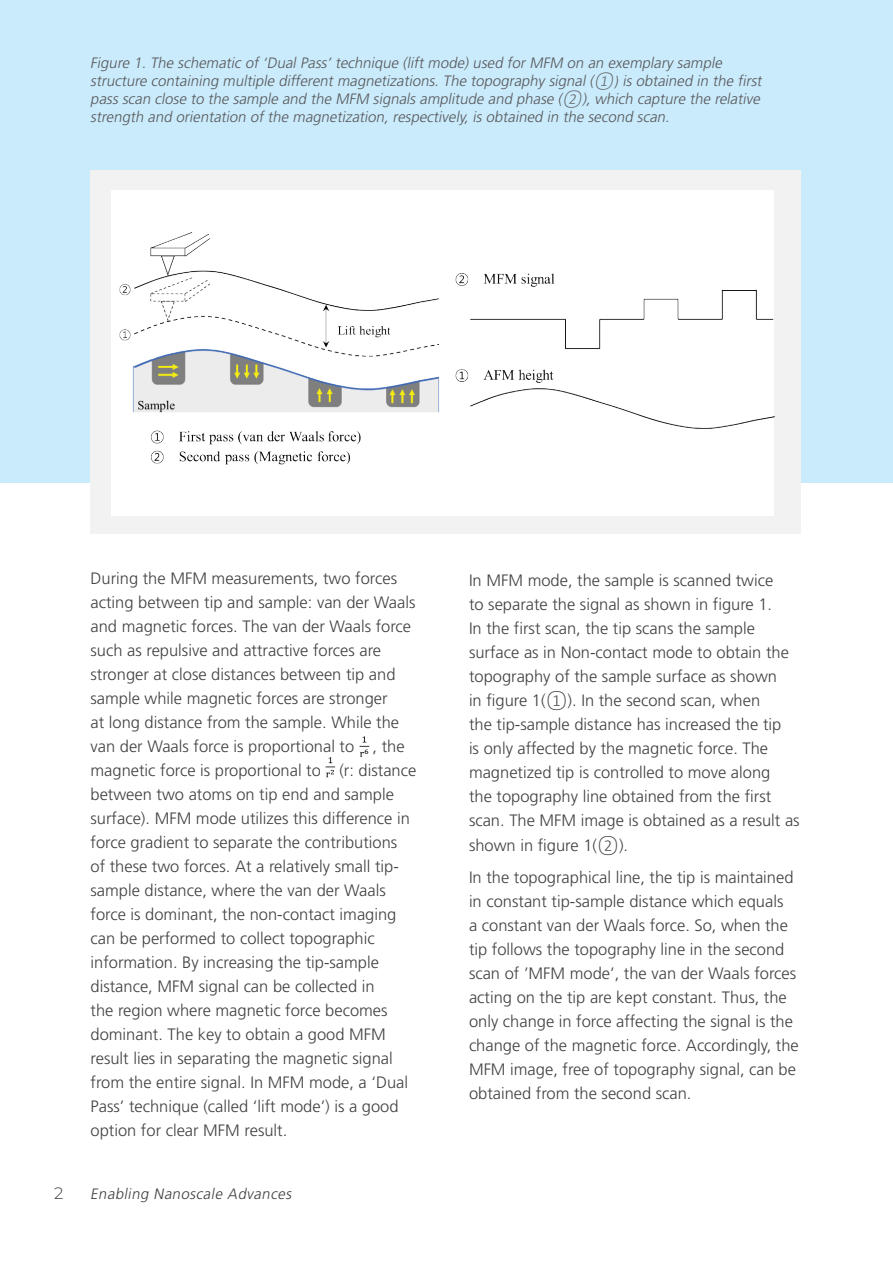
<style>
.page{position:relative;width:893px;height:1263px;background:#fff}
.page>*{position:absolute;margin:0;border:0;box-sizing:border-box;transform-origin:0 0}
.BT{font:300 16.5px/24px "Frutiger LT Std";color:#414142}
.t1{font:300 16.5px "Montserrat";color:#414142}
.t2{font:italic 300 15px/18px "Frutiger LT Std";color:#58595b}
.t3{font:italic 300 15px "Frutiger LT Std";color:#414142}
.s1{font-family:"Calibri"}
</style>
<div class="page">
<div style="left:0;top:0;width:893px;height:482px;background:#caebfc"></div>
<div style="left:91px;top:170px;width:710px;height:364px;background:#f2f2f3"></div>
<div style="left:112px;top:191px;width:662px;height:325px;background:#fff"></div>
<img style="left:119px;top:233px;width:655px;height:232px">
<img style="left:359px;top:736px;width:11px;height:21px">
<img style="left:325px;top:757px;width:11px;height:21px">
<p class="t2" style="left:90px;top:54px;width:676px">Figure 1. The schematic of ‘Dual Pass’ technique (lift mode) used for MFM on an exemplary sample structure containing multiple different magnetizations. The topography signal (<span class="s1">①)</span> is obtained in the first pass scan close to the sample and the MFM signals amplitude and phase (<span class="s1">②</span>), which capture the relative strength and orientation of the magnetization, respectively, is obtained in the second scan.</p>
<p class="BT" style="left:91px;top:566px;width:327px">During the MFM measurements, two forces acting between tip and sample: van der Waals and magnetic forces. The van der Waals force such as repulsive and attractive forces are stronger at close distances between tip and sample while magnetic forces are stronger<br>at long distance from the sample. While the van der Waals force is proportional to , the magnetic force is proportional to (r: distance between two atoms on tip end and sample surface). MFM mode utilizes this difference in force gradient to separate the contributions<br>of these two forces. At a relatively small tip&shy;sample distance, where the van der Waals force is dominant, the non-contact imaging can be performed to collect topographic information. By increasing the tip-sample distance, MFM signal can be collected in<br>the region where magnetic force becomes dominant. The key to obtain a good MFM result lies in separating the magnetic signal from the entire signal. In MFM mode, a ‘Dual Pass’ technique (called ‘lift mode’) is a good option for clear MFM result.</p>
<p class="BT" style="left:469px;top:569px;width:332px">In MFM mode, the sample is scanned twice<br>to separate the signal as shown in figure 1.<br>In the first scan, the tip scans the sample surface as in Non-contact mode to obtain the topography of the sample surface as shown<br>in figure 1(<span class="s1">①</span>). In the second scan, when<br>the tip-sample distance has increased the tip<br>is only affected by the magnetic force. The magnetized tip is controlled to move along<br>the topography line obtained from the first scan. The MFM image is obtained as a result as shown in figure 1(<span class="s1">②</span>).</p>
<p class="BT" style="left:469px;top:865px;width:331px">In the topographical line, the tip is maintained in constant tip-sample distance which equals<br>a constant van der Waals force. So, when the tip follows the topography line in the second scan of ’MFM mode’, the van der Waals forces acting on the tip are kept constant. Thus, the only change in force affecting the signal is the change of the magnetic force. Accordingly, the MFM image, free of topography signal, can be obtained from the second scan.</p>
<p class="t1" style="left:54px;top:1182px;width:11px">2</p>
<p class="t3" style="left:90px;top:1185px;width:205px">Enabling Nanoscale Advances</p>
</div>
